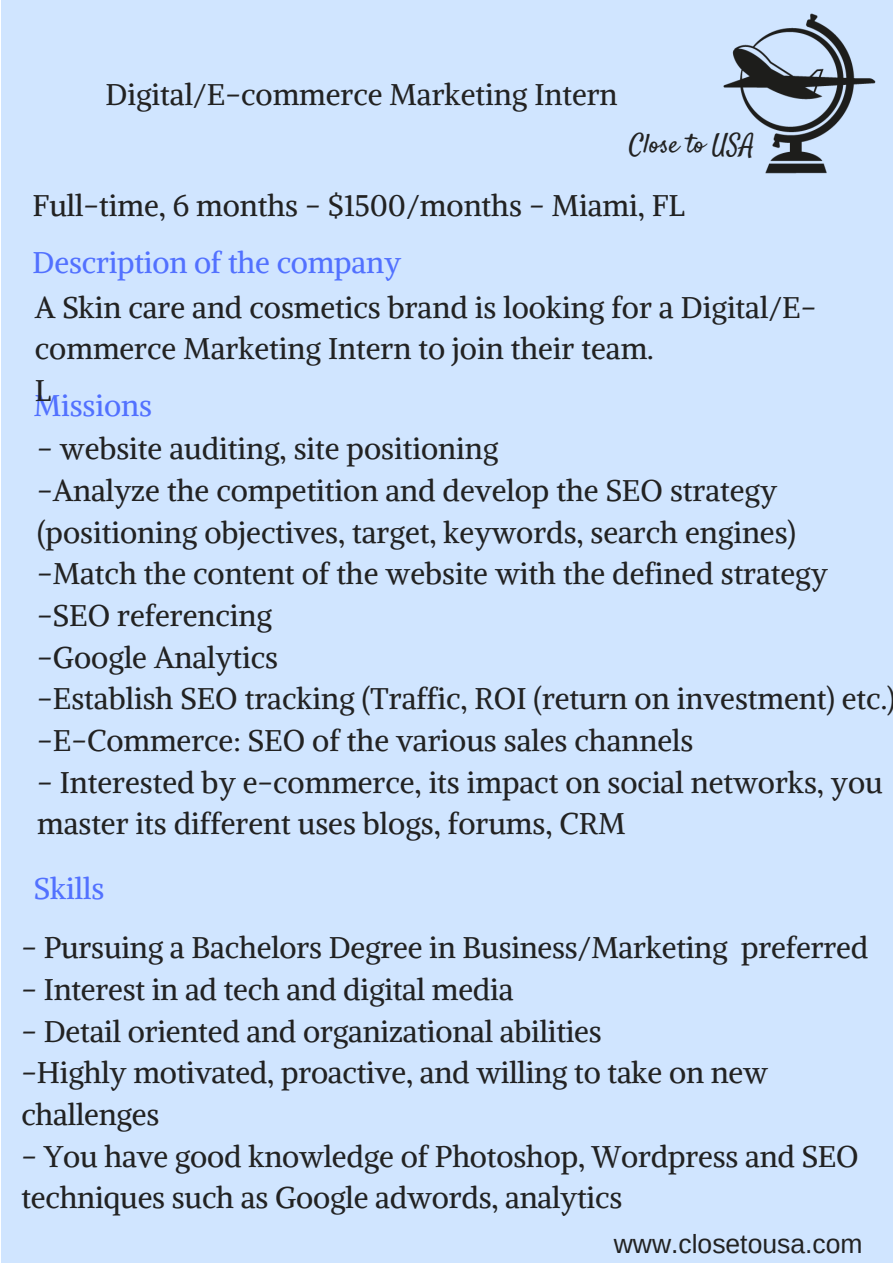
<style>
.page{position:relative;width:893px;height:1263px;background:#fff}
.page>*{position:absolute;margin:0;border:0;box-sizing:border-box;transform-origin:0 0}
.t1{font:29.85px/41.7px "Alike";color:#222}
.t2{font:29.85px "Alike";letter-spacing:-.005em;color:#5271ff}
.t3{font:26.55px "Arimo";color:#222}
.t4{font:26.55px "Satisfy";color:#222}
</style>
<div class="page">
<div style="left:1px;top:0;width:892px;height:1263px;background:#d0e5ff"></div>
<img style="left:723px;top:13px;width:153px;height:161px">
<p class="t1" style="left:105px;top:73px;width:514px">Digital/E-commerce Marketing Intern</p>
<p class="t4" style="left:629px;top:127px;width:127px">Close to USA</p>
<p class="t1" style="left:33px;top:185px;width:654px">Full-time, 6 months - $1500/months - Miami, FL</p>
<p class="t2" style="left:33px;top:243px;width:370px">Description of the company</p>
<p class="t1" style="left:35px;top:286px;width:783px">A Skin care and cosmetics brand is looking for a Digital/E&shy;commerce Marketing Intern to join their team.<br>L</p>
<p class="t1" style="left:37px;top:428px;width:860px">- website auditing, site positioning<br>-Analyze the competition and develop the SEO strategy (positioning objectives, target, keywords, search engines) -Match the content of the website with the defined strategy -SEO referencing<br>-Google Analytics<br>-Establish SEO tracking (Traffic, ROI (return on investment) etc.) -E-Commerce: SEO of the various sales channels</p>
<p class="t1" style="left:37px;top:761px;width:847px">- Interested by e-commerce, its impact on social networks, you master its different uses blogs, forums, CRM</p>
<p class="t2" style="left:34px;top:386px;width:120px">Missions</p>
<p class="t2" style="left:34px;top:869px;width:72px">Skills</p>
<p class="t1" style="left:21px;top:927px;width:848px">- Pursuing a Bachelors Degree in Business/Marketing preferred</p>
<p class="t1" style="left:21px;top:968px;width:494px">- Interest in ad tech and digital media</p>
<p class="t1" style="left:21px;top:1010px;width:748px">- Detail oriented and organizational abilities<br>-Highly motivated, proactive, and willing to take on new challenges</p>
<p class="t1" style="left:21px;top:1135px;width:839px">- You have good knowledge of Photoshop, Wordpress and SEO techniques such as Google adwords, analytics</p>
<p class="t3" style="left:614px;top:1229px;width:250px">www.closetousa.com</p>
</div>
